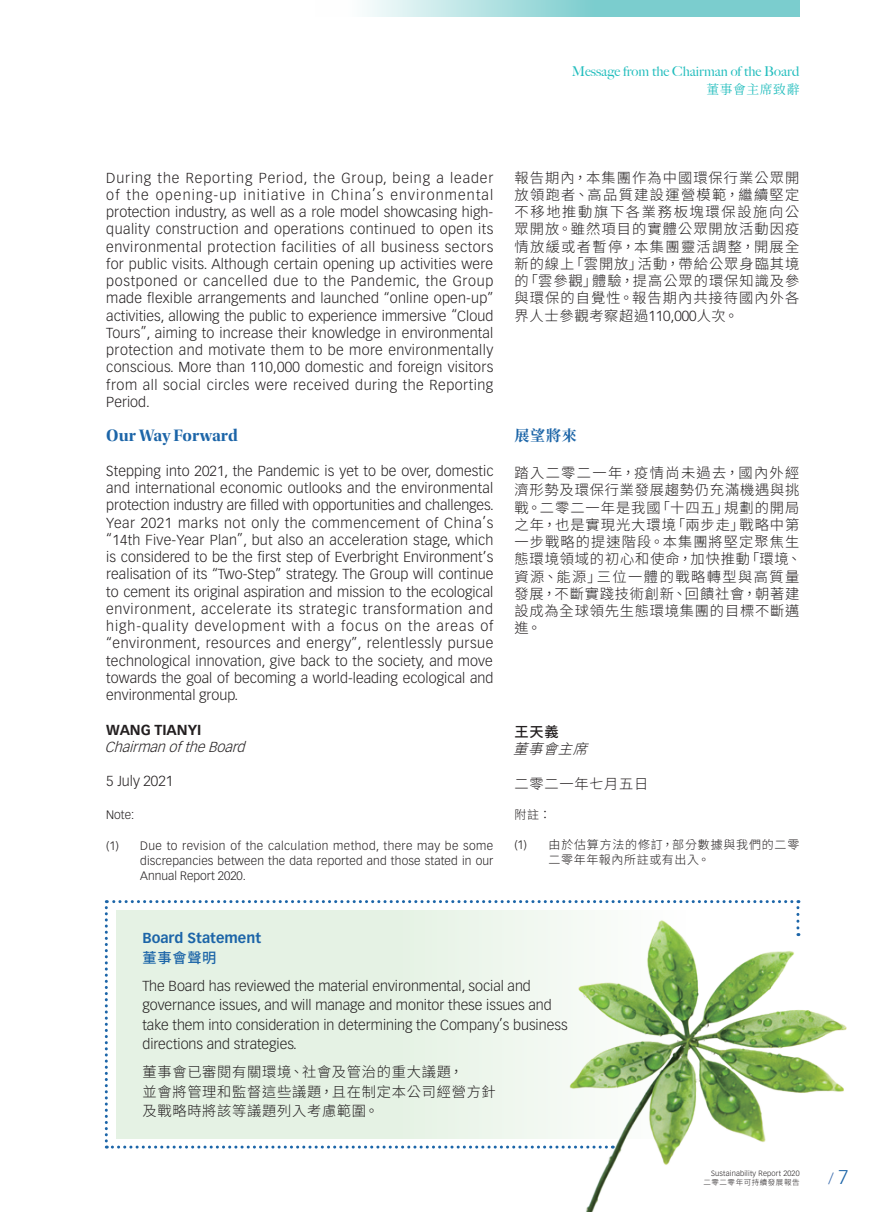
<style>
.page{position:relative;width:893px;height:1212px;background:#fff}
.page>*{position:absolute;margin:0;border:0;box-sizing:border-box;transform-origin:0 0}
.Heading_1{font:17.25px "Utopia Std Bold Disp";letter-spacing:-.005em;color:#1c65a8}
.t1{font:300 15.75px "Vectora LT Std";color:#4674b2}
.C_Heading_1{font:700 15px "Source Han Serif TC";color:#1c65a8}
.Body_Text{font:300 14.25px/17.2px "Vectora LT Std";color:#231f20;text-align:justify}
.C_Body_Text{font:300 14.25px/17.2px "Source Han Sans TC";letter-spacing:.055em;color:#231f20;text-align:justify}
.Body_Text-2{font:italic 300 14.25px "Vectora LT Std";color:#231f20}
.Body_Text-3{font:700 14.25px "Vectora LT Std";color:#1c65a8}
.Body_Text-4{font:700 14.25px "Vectora LT Std";color:#231f20}
.C_Body_Text-2{font:italic 300 14.25px "Source Han Sans TC";color:#231f20}
.C_Body_Text-3{font:500 14.25px "Source Han Sans TC";letter-spacing:.05em;color:#1c65a8}
.C_Body_Text-4{font:500 14.25px "Source Han Sans TC";color:#231f20}
.t2{font:500 13.5px "Big Caslon";color:#21bdbd}
.t3{font:12.75px "Source Han Serif TC";letter-spacing:.05em;color:#21bdbd}
.Notes{font:300 12px/15px "Vectora LT Std";letter-spacing:.01em;color:#231f20;text-align:justify}
.C_Notes{font:300 12px/15px "Source Han Sans TC";letter-spacing:.065em;color:#231f20}
.t4{font:300 7.5px "Vectora LT Std";letter-spacing:.025em;color:#231f20}
.t5{font:300 7.5px "Source Han Sans TC";letter-spacing:.075em;color:#231f20}
.s1{font-family:"Vectora LT Std"}
.s2{font-size:19.5px;color:#1c65a8}
</style>
<div class="page">
<svg style="left:366px;top:0;width:433px;height:17px;background:#9bd8d9"></svg>
<svg style="left:105px;top:900px;width:694px;height:248px"></svg>
<img style="left:554px;top:908px;width:293px;height:304px">
<p class="t2" style="left:572px;top:60px;width:229px">Message from the Chairman of the Board</p>
<p class="t3" style="left:706px;top:82px;width:95px">董事會主席致辭</p>
<p class="Body_Text" style="left:106px;top:169px;width:389px">During the Reporting Period, the Group, being a leader of the opening-up initiative in China’s environmental protection industry, as well as a role model showcasing high&shy;quality construction and operations continued to open its environmental protection facilities of all business sectors for public visits. Although certain opening up activities were postponed or cancelled due to the Pandemic, the Group made flexible arrangements and launched “online open-up” activities, allowing the public to experience immersive “Cloud Tours”, aiming to increase their knowledge in environmental protection and motivate them to be more environmentally conscious. More than 110,000 domestic and foreign visitors from all social circles were received during the Reporting Period.</p>
<p class="Heading_1" style="left:106px;top:426px;width:133px">Our Way Forward</p>
<p class="Body_Text" style="left:106px;top:462px;width:389px">Stepping into 2021, the Pandemic is yet to be over, domestic and international economic outlooks and the environmental protection industry are filled with opportunities and challenges.<br>Year 2021 marks not only the commencement of China’s “14th Five-Year Plan”, but also an acceleration stage, which is considered to be the first step of Everbright Environment’s realisation of its “Two-Step” strategy. The Group will continue to cement its original aspiration and mission to the ecological environment, accelerate its strategic transformation and high-quality development with a focus on the areas of “environment, resources and energy”, relentlessly pursue technological innovation, give back to the society, and move towards the goal of becoming a world-leading ecological and environmental group.</p>
<p class="Body_Text-4" style="left:106px;top:721px;width:97px">WANG TIANYI</p>
<p class="Body_Text-2" style="left:105px;top:739px;width:146px">ChairmanoftheBoard</p>
<p class="Body_Text" style="left:106px;top:773px;width:68px">5 July 2021</p>
<p class="Notes" style="left:106px;top:808px;width:30px">Note:</p>
<p class="Notes" style="left:140px;top:838px;width:355px;text-indent:-34px">(1) Due to revision of the calculation method, there may be some discrepancies between the data reported and those stated in our Annual Report 2020.</p>
<p class="C_Body_Text" style="left:514px;top:169px;width:286px">報告期內，本集團作為中國環保行業公眾開放領跑者、高品質建設運營模範，繼續堅定不移地推動旗下各業務板塊環保設施向公眾開放。雖然項目的實體公眾開放活動因疫情放緩或者暫停，本集團靈活調整，開展全新的線上「雲開放」活動，帶給公眾身臨其境的「雲參觀」體驗，提高公眾的環保知識及參與環保的自覺性。報告期內共接待國內外各界人士參觀考察超過<span class="s1">110,000</span>人次。</p>
<p class="C_Heading_1" style="left:514px;top:427px;width:64px">展望將來</p>
<p class="C_Body_Text" style="left:514px;top:464px;width:288px;text-align:left">踏入二零二一年，疫情尚未過去，國內外經濟形勢及環保行業發展趨勢仍充滿機遇與挑戰。二零二一年是我國「十四五」規劃的開局之年，也是實現光大環境「兩步走」戰略中第一步戰略的提速階段。本集團將堅定聚焦生態環境領域的初心和使命，加快推動「環境、資源、能源」三位一體的戰略轉型與高質量發展，不斷實踐技術創新、回饋社會，朝著建設成為全球領先生態環境集團的目標不斷邁進。</p>
<p class="C_Body_Text-4" style="left:514px;top:724px;width:46px">王天義</p>
<p class="C_Body_Text-2" style="left:513px;top:741px;width:87px">董事會主席</p>
<p class="C_Body_Text" style="left:514px;top:775px;width:135px">二零二一年七月五日</p>
<p class="C_Notes" style="left:514px;top:807px;width:38px">附註：</p>
<p class="C_Notes" style="left:549px;top:837px;width:252px;text-indent:-34px"><span class="s1">(1)</span> 由於估算方法的修訂，部分數據與我們的二零二零年年報內所註或有出入。</p>
<p class="Body_Text-3" style="left:142px;top:929px;width:120px">Board Statement</p>
<p class="C_Body_Text-3" style="left:142px;top:949px;width:76px">董事會聲明</p>
<p class="Body_Text" style="left:142px;top:976px;width:427px;line-height:19.5px;text-align:left">The Board has reviewed the material environmental, social and governance issues, and will manage and monitor these issues and take them into consideration in determining the Company’s business directions and strategies.</p>
<p class="C_Body_Text" style="left:142px;top:1064px;width:322px">董事會已審閱有關環境、社會及管治的重大議題，</p>
<p class="C_Body_Text" style="left:142px;top:1083px;width:355px">並會將管理和監督這些議題，且在制定本公司經營方針</p>
<p class="C_Body_Text" style="left:142px;top:1103px;width:238px">及戰略時將該等議題列入考慮範圍。</p>
<p class="t4" style="left:711px;top:1168px;width:90px">Sustainability Report 2020</p>
<p class="t5" style="left:703px;top:1177px;width:98px">二零二零年可持續發展報告</p>
<p class="t1" style="left:828px;top:1169px;width:22px">/ <span class="s2">7</span></p>
</div>
